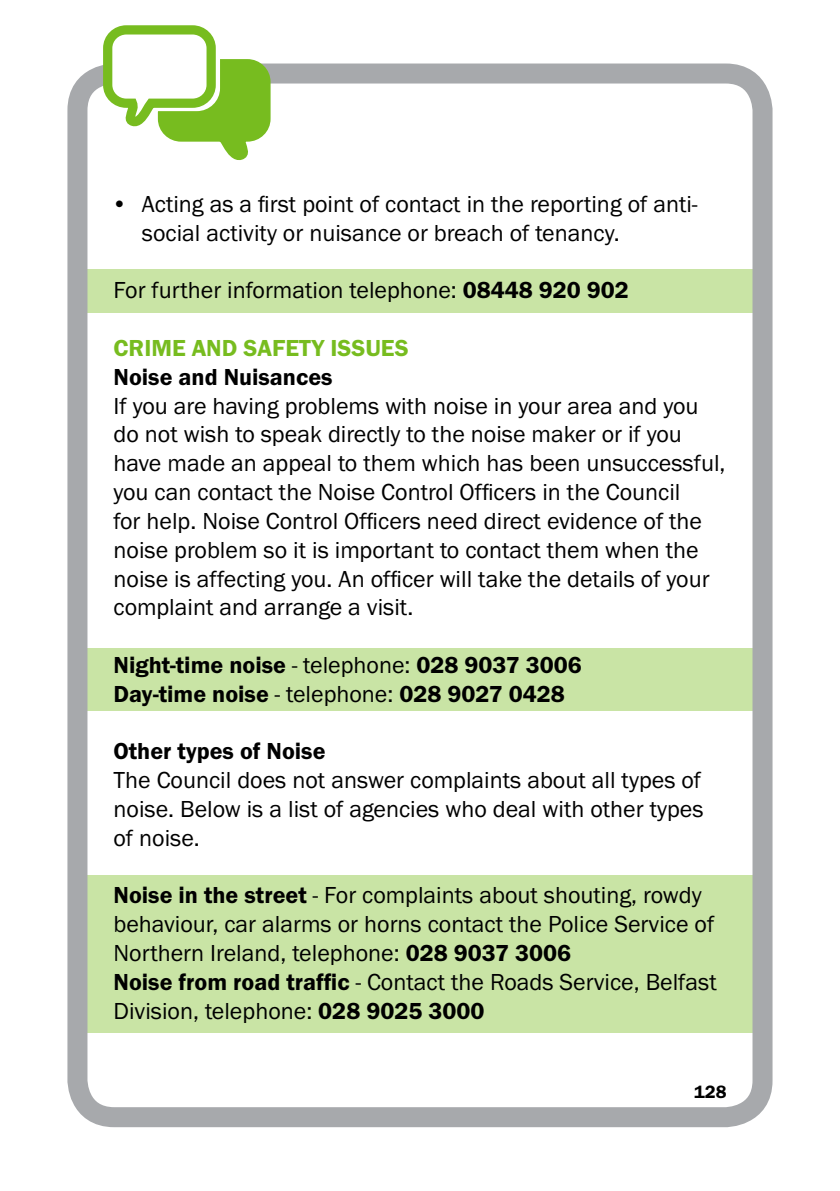
<style>
.page{position:relative;width:840px;height:1191px;background:#fff}
.page>*{position:absolute;margin:0;border:0;box-sizing:border-box;transform-origin:0 0}
.t1{font:24px/28.8px "Franklin Got ITC";color:#000}
.t2{font:600 24px/28.8px "Franklin Got ITC";color:#000}
.t3{font:600 24px "Franklin Got ITC";color:#77bc1f}
.t4{font:600 18px "Franklin Gothic";color:#000}
.s1{font-weight:600}
.s2{font-weight:400}
</style>
<div class="page">
<div style="left:77px;top:269px;width:686px;height:44px;background:#c9e4a5"></div>
<div style="left:77px;top:648px;width:686px;height:62px;background:#c9e4a5"></div>
<div style="left:77px;top:874px;width:686px;height:158px;background:#c9e4a5"></div>
<div style="left:67px;top:63px;width:705px;height:1064px;border:20px solid #a7a9ac;border-radius:37px"></div>
<svg style="left:102px;top:25px;width:169px;height:135px"></svg>
<p class="t1" style="left:142px;top:189px;width:556px;text-indent:-28px">• Acting as a first point of contact in the reporting of anti&shy;social activity or nuisance or breach of tenancy.</p>
<p class="t1" style="left:113px;top:275px;width:516px">For further information telephone: <span class="s1">08448 920 902</span></p>
<p class="t3" style="left:113px;top:334px;width:30px">Crime</p>
<p class="t3" style="left:192px;top:334px;width:16px">and</p>
<p class="t3" style="left:243px;top:334px;width:29px">Safety</p>
<p class="t3" style="left:330px;top:334px;width:23px">Issues</p>
<p class="t2" style="left:113px;top:362px;width:220px">Noise and Nuisances</p>
<p class="t1" style="left:113px;top:391px;width:613px">If you are having problems with noise in your area and you do not wish to speak directly to the noise maker or if you have made an appeal to them which has been unsuccessful, you can contact the Noise Control Officers in the Council<br>for help. Noise Control Officers need direct evidence of the noise problem so it is important to contact them when the noise is affecting you. An officer will take the details of your complaint and arrange a visit.</p>
<p class="t2" style="left:113px;top:650px;width:469px">Night-time noise <span class="s2">- telephone:</span> 028 9037 3006<br>Day-time noise <span class="s2">- telephone:</span> 028 9027 0428</p>
<p class="t2" style="left:113px;top:736px;width:213px">Other types of Noise</p>
<p class="t1" style="left:113px;top:765px;width:591px;text-align:justify">The Council does not answer complaints about all types of noise. Below is a list of agencies who deal with other types of noise.</p>
<p class="t1" style="left:113px;top:880px;width:604px"><span class="s1">Noise in the street</span> - For complaints about shouting, rowdy behaviour, car alarms or horns contact the Police Service of Northern Ireland, telephone: <span class="s1">028 9037 3006<br>Noise from road traffic</span> - Contact the Roads Service, Belfast Division, telephone: <span class="s1">028 9025 3000</span></p>
<p class="t4" style="left:693px;top:1081px;width:34px">128</p>
</div>
